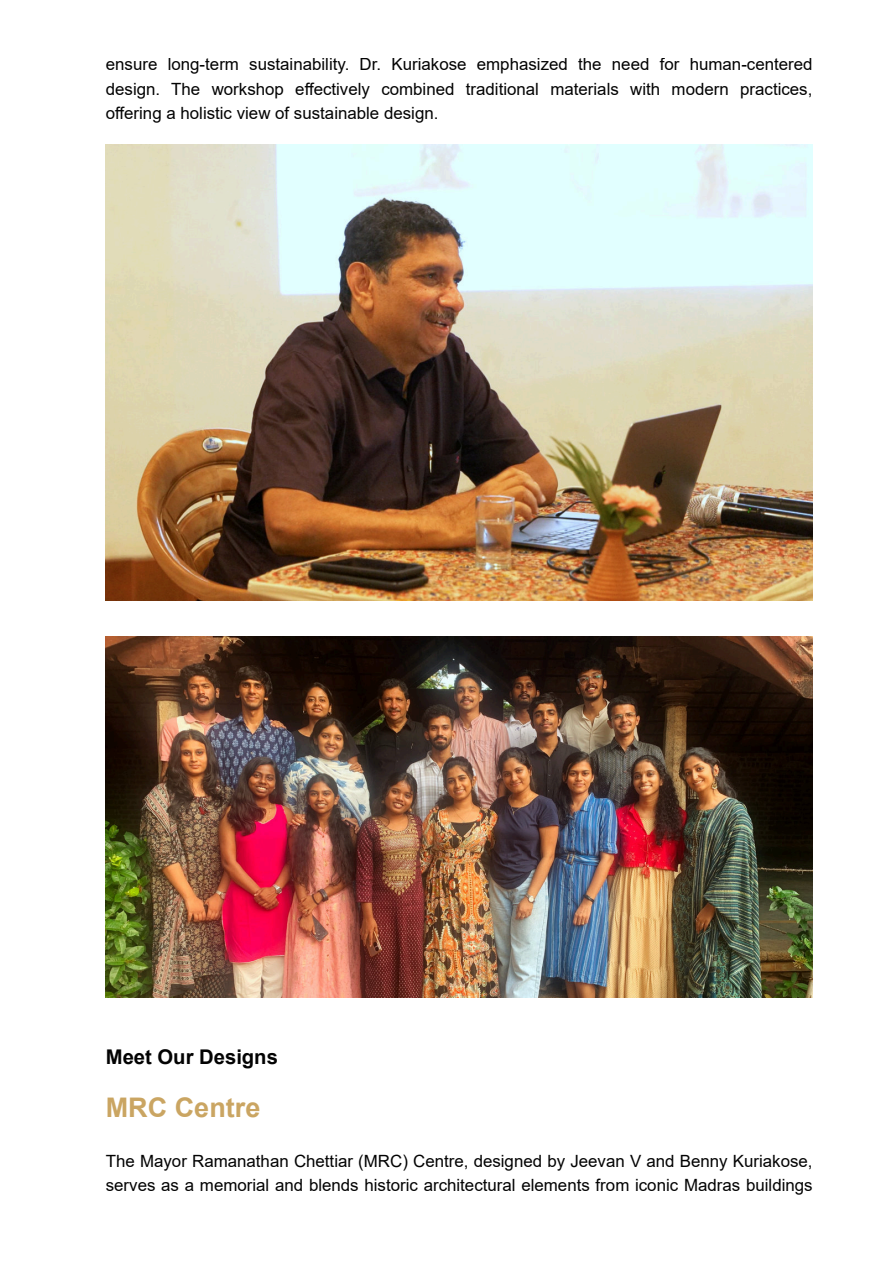
<style>
.page{position:relative;width:893px;height:1263px;background:#fff}
.page>*{position:absolute;margin:0;border:0;box-sizing:border-box;transform-origin:0 0}
.t1{font:700 27px "Arial";color:#caa562}
.t2{font:700 20.25px "Arial";color:#030303}
.t3{font:16.8px/24.8px "Arial";color:#030303;text-align:justify}
</style>
<div class="page">
<img style="left:106px;top:144px;width:706px;height:457px">
<img style="left:106px;top:637px;width:706px;height:361px">
<p class="t3" style="left:106px;top:53px;width:708px">ensure long-term sustainability. Dr. Kuriakose emphasized the need for human-centered design. The workshop effectively combined traditional materials with modern practices, offering a holistic view of sustainable design.</p>
<p class="t2" style="left:106px;top:1050px;width:174px">Meet Our Designs</p>
<h1 class="t1" style="left:106px;top:1097px;width:156px">MRC Centre</h1>
<p class="t3" style="left:106px;top:1150px;width:708px">The Mayor Ramanathan Chettiar (MRC) Centre, designed by Jeevan V and Benny Kuriakose, serves as a memorial and blends historic architectural elements from iconic Madras buildings</p>
</div>
